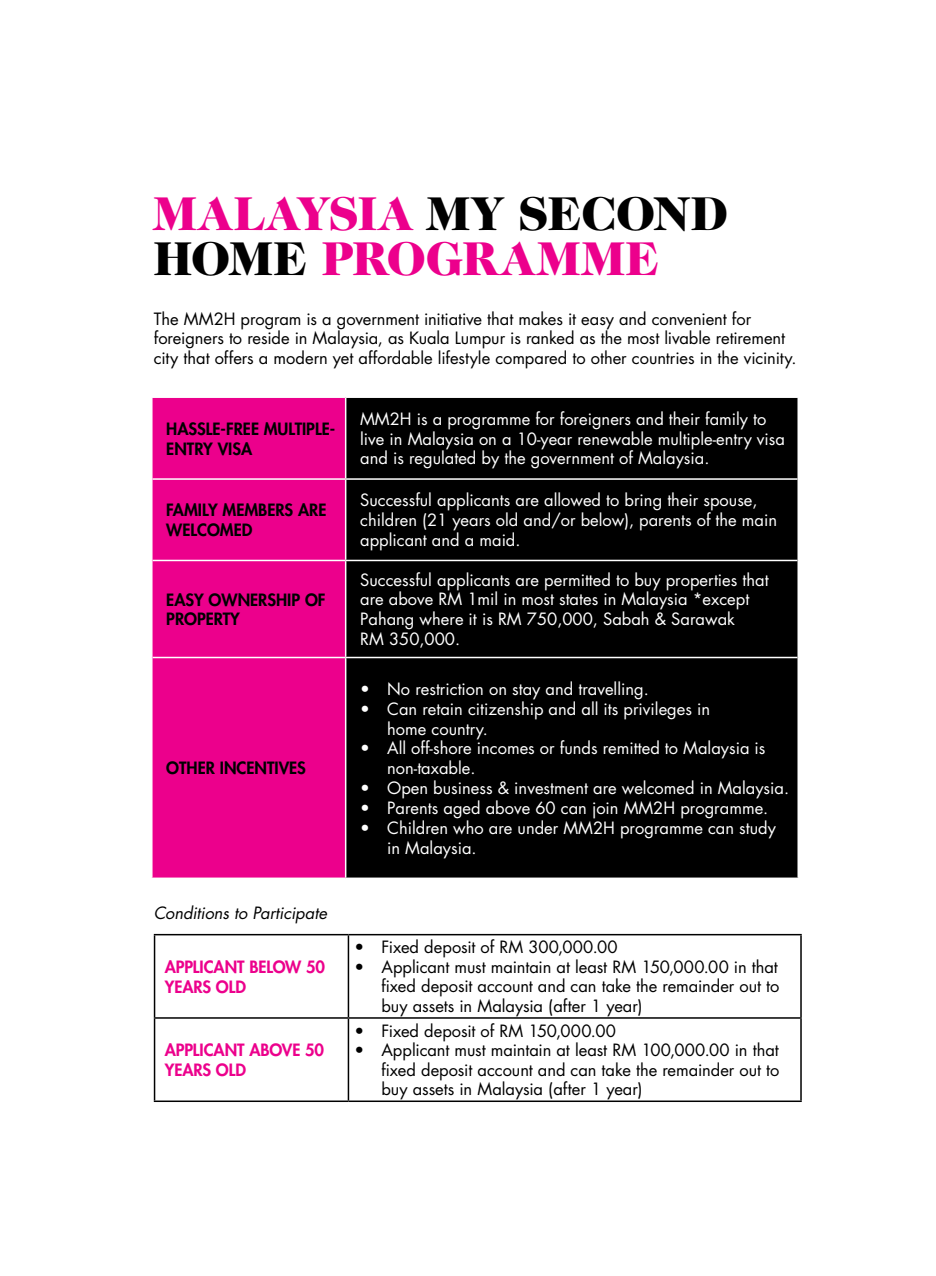
<style>
.page{position:relative;width:936px;height:1276px;background:#fff}
.page>*{position:absolute;margin:0;border:0;box-sizing:border-box;transform-origin:0 0}
.t1{font:900 48px/45px "Caslon Two Twenty Four";letter-spacing:-.005em;color:#ec008c}
.t2{font:16.5px/19.8px "Futura";color:#fff}
.t3{font:16.5px/19.5px "Futura";letter-spacing:-.005em;color:#000;text-align:justify}
.t4{font:800 16.5px/19.8px "Futura";color:#000}
.t5{font:800 16.5px/19.5px "Futura";letter-spacing:-.005em;color:#ec008c}
.t6{font:italic 16.5px "Futura";letter-spacing:-.005em;color:#000}
.s1{color:#000}
</style>
<div class="page">
<div style="left:152px;top:398px;width:193px;height:479px;background:#ec008c"></div>
<div style="left:346px;top:398px;width:451px;height:479px;background:#000"></div>
<hr style="left:152px;top:478px;width:193px;height:2px;background:#fff">
<hr style="left:345px;top:478px;width:452px;height:2px;background:#fff">
<hr style="left:152px;top:560px;width:193px;height:1px;background:#fff">
<hr style="left:345px;top:560px;width:452px;height:1px;background:#fff">
<hr style="left:152px;top:657px;width:193px;height:1px;background:#fff">
<hr style="left:345px;top:657px;width:452px;height:1px;background:#fff">
<svg style="left:155px;top:935px;width:645px;height:165px"></svg>
<hr style="left:154px;top:934px;width:194px;height:1px;background:#000">
<hr style="left:154px;top:935px;width:1px;height:82px;background:#000">
<hr style="left:348px;top:934px;width:453px;height:1px;background:#000">
<hr style="left:347px;top:935px;width:2px;height:82px;background:#000">
<hr style="left:800px;top:935px;width:1px;height:82px;background:#000">
<hr style="left:154px;top:1017px;width:194px;height:1px;background:#000">
<hr style="left:154px;top:1018px;width:1px;height:82px;background:#000">
<hr style="left:348px;top:1017px;width:453px;height:1px;background:#000">
<hr style="left:347px;top:1018px;width:2px;height:82px;background:#000">
<hr style="left:800px;top:1018px;width:1px;height:82px;background:#000">
<hr style="left:154px;top:1100px;width:194px;height:2px;background:#000">
<hr style="left:348px;top:1100px;width:453px;height:2px;background:#000">
<h1 class="t1" style="left:154px;top:191px;width:576px">MALAYSIA <span class="s1">MY SECOND<br>HOME</span> PROGRAMME</h1>
<p class="t3" style="left:154px;top:309px;width:644px;text-align:left">The MM2H program is a government initiative that makes it easy and convenient for foreigners to reside in Malaysia, as Kuala Lumpur is ranked as the most livable retirement city that offers a modern yet affordable lifestyle compared to other countries in the vicinity.</p>
<p class="t4" style="left:166px;top:419px;width:170px">HASSLE-FREE MULTIPLE-<br>ENTRY VISA</p>
<p class="t2" style="left:360px;top:409px;width:426px">MM2H is a programme for foreigners and their family to live in Malaysia on a 10-year renewable multiple-entry visa and is regulated by the government of Malaysia.</p>
<p class="t4" style="left:166px;top:500px;width:162px">FAMILY MEMBERS ARE<br>WELCOMED</p>
<p class="t2" style="left:360px;top:490px;width:418px">Successful applicants are allowed to bring their spouse, children (21 years old and/or below), parents of the main applicant and a maid.</p>
<p class="t4" style="left:166px;top:589px;width:161px">EASY OWNERSHIP OF<br>PROPERTY</p>
<p class="t4" style="left:166px;top:758px;width:11px">OTHER</p>
<p class="t4" style="left:220px;top:758px;width:10px">INCENTIVES</p>
<p class="t6" style="left:154px;top:902px;width:175px">Conditions to Participate</p>
<p class="t5" style="left:165px;top:957px;width:162px">APPLICANT BELOW 50<br>YEARS OLD</p>
<p class="t5" style="left:165px;top:1040px;width:161px">APPLICANT ABOVE 50<br>YEARS OLD</p>
<p class="t2" style="left:360px;top:570px;width:410px">Successful applicants are permitted to buy properties that are above RM 1mil in most states in Malaysia *except Pahang where it is RM 750,000, Sabah &amp; Sarawak<br>RM 350,000.</p>
<p class="t2" style="left:360px;top:679px;width:290px">• No restriction on stay and travelling.</p>
<p class="t2" style="left:387px;top:699px;width:324px;text-indent:-27px">• Can retain citizenship and all its privileges in home country.</p>
<p class="t2" style="left:387px;top:738px;width:380px;text-indent:-27px">• All off-shore incomes or funds remitted to Malaysia is non-taxable.</p>
<p class="t2" style="left:360px;top:778px;width:430px">• Open business &amp; investment are welcomed in Malaysia.</p>
<p class="t2" style="left:360px;top:798px;width:409px">• Parents aged above 60 can join MM2H programme.</p>
<p class="t2" style="left:387px;top:818px;width:390px;text-indent:-27px">• Children who are under MM2H programme can study in Malaysia.</p>
<p class="t3" style="left:354px;top:938px;width:265px">• Fixed deposit of RM 300,000.00</p>
<p class="t3" style="left:381px;top:957px;width:399px;text-indent:-27px">• Applicant must maintain at least RM 150,000.00 in that fixed deposit account and can take the remainder out to buy assets in Malaysia (after 1 year)</p>
<p class="t3" style="left:354px;top:1021px;width:263px">• Fixed deposit of RM 150,000.00</p>
<p class="t3" style="left:381px;top:1040px;width:399px;text-indent:-27px">• Applicant must maintain at least RM 100,000.00 in that fixed deposit account and can take the remainder out to buy assets in Malaysia (after 1 year)</p>
</div>
